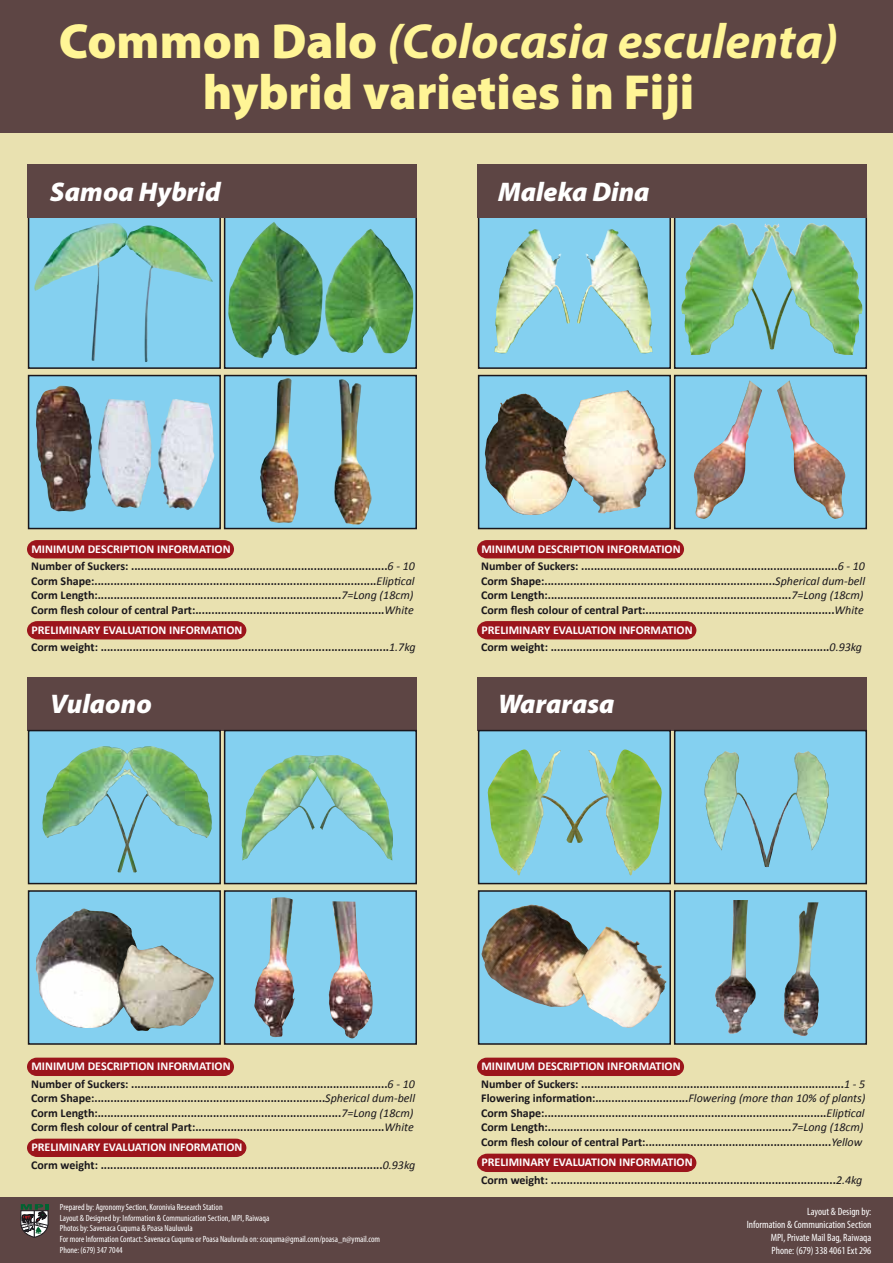
<style>
.page{position:relative;width:893px;height:1263px;background:#e9e1b0}
.page>*{position:absolute;margin:0;border:0;box-sizing:border-box;transform-origin:0 0}
.t1{font:900 49.5px/51px "Myriad Pro";color:#fff596;text-align:center}
.t2{font:italic 900 27px "Myriad Pro";color:#fff}
.t3{font:700 12px/14.4px "Calibri";color:#1a171c}
.t4{font:condensed 10.65px/12.8px "Myriad Pro";color:#fff;text-align:right}
.t5{font:condensed 9px/10.8px "Myriad Pro";color:#fff}
.s1{font-weight:700;font-style:italic}
.s2{color:#fff}
.s3{font-weight:400;font-style:italic}
</style>
<div class="page">
<svg style="left:27px;top:540px;width:207px;height:18px"></svg>
<div style="left:0;top:0;width:893px;height:132px;background:#5d4544"></div>
<div style="left:27px;top:678px;width:390px;height:53px;background:#5d4544"></div>
<div style="left:477px;top:678px;width:390px;height:53px;background:#5d4544"></div>
<div style="left:28px;top:214px;width:193px;height:155px;background:#84d0f0;border:2px solid #1a171c"></div>
<div style="left:224px;top:214px;width:193px;height:155px;background:#84d0f0;border:2px solid #1a171c"></div>
<div style="left:28px;top:375px;width:193px;height:154px;background:#84d0f0;border:2px solid #1a171c"></div>
<div style="left:224px;top:375px;width:193px;height:154px;background:#84d0f0;border:2px solid #1a171c"></div>
<div style="left:478px;top:214px;width:193px;height:155px;background:#84d0f0;border:2px solid #1a171c"></div>
<div style="left:674px;top:214px;width:193px;height:155px;background:#84d0f0;border:2px solid #1a171c"></div>
<div style="left:478px;top:375px;width:193px;height:154px;background:#84d0f0;border:2px solid #1a171c"></div>
<div style="left:674px;top:375px;width:193px;height:154px;background:#84d0f0;border:2px solid #1a171c"></div>
<div style="left:28px;top:730px;width:193px;height:154px;background:#84d0f0;border:2px solid #1a171c"></div>
<div style="left:224px;top:730px;width:193px;height:154px;background:#84d0f0;border:2px solid #1a171c"></div>
<div style="left:28px;top:890px;width:193px;height:155px;background:#84d0f0;border:2px solid #1a171c"></div>
<div style="left:224px;top:890px;width:193px;height:155px;background:#84d0f0;border:2px solid #1a171c"></div>
<div style="left:478px;top:730px;width:193px;height:154px;background:#84d0f0;border:2px solid #1a171c"></div>
<div style="left:674px;top:730px;width:193px;height:154px;background:#84d0f0;border:2px solid #1a171c"></div>
<div style="left:478px;top:890px;width:193px;height:155px;background:#84d0f0;border:2px solid #1a171c"></div>
<div style="left:674px;top:890px;width:193px;height:155px;background:#84d0f0;border:2px solid #1a171c"></div>
<div style="left:27px;top:164px;width:390px;height:53px;background:#5d4544"></div>
<div style="left:477px;top:164px;width:390px;height:53px;background:#5d4544"></div>
<img style="left:36px;top:386px;width:56px;height:126px">
<img style="left:98px;top:399px;width:54px;height:109px">
<img style="left:158px;top:399px;width:57px;height:111px">
<img style="left:228px;top:222px;width:95px;height:137px">
<img style="left:325px;top:229px;width:88px;height:125px">
<img style="left:34px;top:223px;width:91px;height:138px">
<img style="left:125px;top:225px;width:88px;height:137px">
<img style="left:260px;top:378px;width:39px;height:145px">
<img style="left:334px;top:379px;width:38px;height:145px">
<img style="left:485px;top:394px;width:77px;height:121px">
<img style="left:562px;top:390px;width:104px;height:124px">
<svg style="left:27px;top:621px;width:219px;height:18px"></svg>
<svg style="left:477px;top:540px;width:207px;height:18px"></svg>
<svg style="left:477px;top:621px;width:219px;height:18px"></svg>
<div style="left:27px;top:1058px;width:207px;height:18px;background:#9c151c"></div>
<div style="left:27px;top:1139px;width:219px;height:18px;background:#9c151c"></div>
<div style="left:477px;top:1058px;width:207px;height:18px;background:#9c151c"></div>
<div style="left:477px;top:1154px;width:219px;height:18px;background:#9c151c"></div>
<img style="left:494px;top:229px;width:76px;height:124px">
<img style="left:577px;top:229px;width:76px;height:124px">
<img style="left:681px;top:224px;width:83px;height:131px">
<img style="left:764px;top:223px;width:98px;height:132px">
<div style="left:0;top:1197px;width:893px;height:66px;background:#5d4544"></div>
<svg style="left:20px;top:1204px;width:29px;height:34px"></svg>
<img style="left:137px;top:746px;width:75px;height:92px">
<img style="left:42px;top:746px;width:95px;height:127px">
<img style="left:254px;top:897px;width:41px;height:140px">
<img style="left:329px;top:901px;width:44px;height:138px">
<img style="left:35px;top:908px;width:101px;height:120px">
<img style="left:118px;top:945px;width:96px;height:86px">
<img style="left:241px;top:755px;width:67px;height:105px">
<img style="left:308px;top:755px;width:85px;height:105px">
<img style="left:487px;top:749px;width:80px;height:127px">
<img style="left:567px;top:749px;width:95px;height:127px">
<img style="left:481px;top:904px;width:94px;height:103px">
<img style="left:575px;top:930px;width:92px;height:98px">
<img style="left:715px;top:900px;width:41px;height:134px">
<img style="left:783px;top:902px;width:36px;height:134px">
<img style="left:768px;top:751px;width:61px;height:116px">
<img style="left:704px;top:751px;width:64px;height:117px">
<img style="left:777px;top:380px;width:68px;height:139px">
<img style="left:694px;top:380px;width:68px;height:139px">
<h1 class="t1" style="left:59px;top:14px;width:781px">Common Dalo <span class="s1">(Colocasia esculenta) </span>hybrid varieties in Fiji</h1>
<h2 class="t2" style="left:50px;top:174px;width:172px">Samoa Hybrid</h2>
<h2 class="t2" style="left:498px;top:174px;width:153px">Maleka Dina</h2>
<p class="t3" style="left:31px;top:539px;width:385px;line-height:17.9px"><span class="s2">MINIMUM DESCRIPTION INFORMATION<br></span>Number of Suckers: ................................................................................<span class="s3">6 - 10</span></p>
<p class="t3" style="left:31px;top:573px;width:385px;text-align:justify">Corm Shape:........................................................................................<span class="s3">Eliptical </span>Corm Length:............................................................................<span class="s3">7=Long (18cm)<br></span>Corm flesh colour of central Part:...........................................................<span class="s3">White</span></p>
<p class="t3" style="left:31px;top:620px;width:386px;line-height:17.9px"><span class="s2">PRELIMINARY EVALUATION INFORMATION<br></span>Corm weight: ..........................................................................................<span class="s3">1.7kg</span></p>
<p class="t3" style="left:481px;top:539px;width:385px;line-height:17.9px"><span class="s2">MINIMUM DESCRIPTION INFORMATION<br></span>Number of Suckers: ................................................................................<span class="s3">6 - 10</span></p>
<p class="t3" style="left:481px;top:573px;width:385px">Corm Shape:........................................................................<span class="s3">Spherical dum-bell<br></span>Corm Length:............................................................................<span class="s3">7=Long (18cm)<br></span>Corm flesh colour of central Part:...........................................................<span class="s3">White</span></p>
<p class="t3" style="left:481px;top:620px;width:382px;line-height:17.9px"><span class="s2">PRELIMINARY EVALUATION INFORMATION<br></span>Corm weight: .......................................................................................<span class="s3">0.93kg</span></p>
<h2 class="t2" style="left:50px;top:685px;width:103px">Vulaono</h2>
<h2 class="t2" style="left:498px;top:685px;width:118px">Wararasa</h2>
<p class="t3" style="left:31px;top:1057px;width:385px;line-height:17.9px"><span class="s2">MINIMUM DESCRIPTION INFORMATION<br></span>Number of Suckers: ................................................................................<span class="s3">6 - 10</span></p>
<p class="t3" style="left:31px;top:1091px;width:385px">Corm Shape:........................................................................<span class="s3">Spherical dum-bell<br></span>Corm Length:............................................................................<span class="s3">7=Long (18cm)<br></span>Corm flesh colour of central Part:...........................................................<span class="s3">White</span></p>
<p class="t3" style="left:31px;top:1138px;width:386px;line-height:17.9px"><span class="s2">PRELIMINARY EVALUATION INFORMATION<br></span>Corm weight: ........................................................................................<span class="s3">0.93kg</span></p>
<p class="t3" style="left:481px;top:1057px;width:386px;line-height:17.9px"><span class="s2">MINIMUM DESCRIPTION INFORMATION<br></span>Number of Suckers: ..................................................................................<span class="s3">1 - 5</span></p>
<p class="t3" style="left:481px;top:1091px;width:386px">Flowering information:.............................<span class="s3">Flowering (more than 10% of plants)<br></span>Corm Shape:........................................................................................<span class="s3">Eliptical </span>Corm Length:............................................................................<span class="s3">7=Long (18cm)<br></span>Corm flesh colour of central Part:..........................................................<span class="s3">Yellow</span></p>
<p class="t3" style="left:481px;top:1153px;width:383px;line-height:17.9px"><span class="s2">PRELIMINARY EVALUATION INFORMATION<br></span>Corm weight: .........................................................................................<span class="s3">2.4kg</span></p>
<p class="t5" style="left:60px;top:1201px;width:322px">Prepared by: Agronomy Section, Koronivia Research Station<br>Layout &amp; Designed by: Information &amp; Communication Section, MPI, Raiwaqa<br>Photos by: Savenaca Cuquma &amp; Poasa Nauluvula<br>For more Information Contact: Savenaca Cuquma or Poasa Nauluvula on: scuquma@gmail.com/poasa_n@ymail.com Phone: (679) 347 7044</p>
<p class="t4" style="left:747px;top:1205px;width:126px">Layout &amp; Design by:<br>Information &amp; Communication Section<br>MPI, Private Mail Bag, Raiwaqa<br>Phone: (679) 338 4061 Ext 296</p>
</div>
